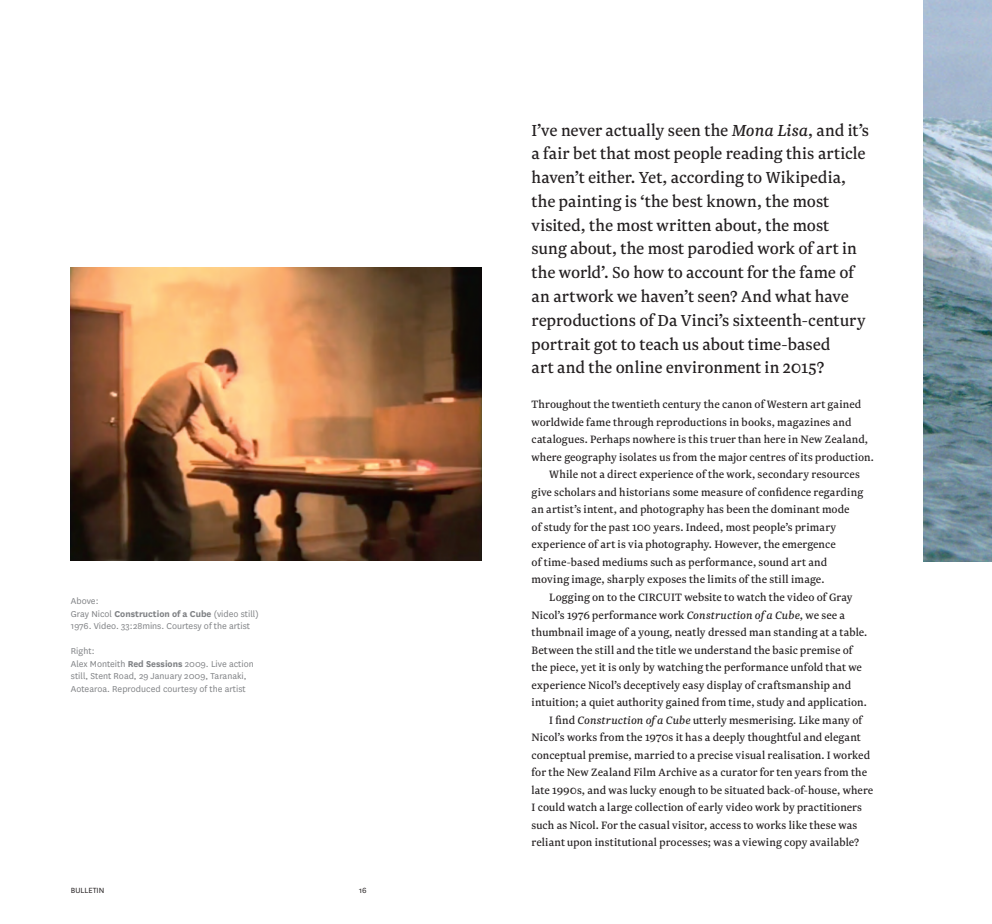
<style>
.page{position:relative;width:992px;height:924px;background:#fff}
.page>*{position:absolute;margin:0;border:0;box-sizing:border-box;transform-origin:0 0}
.Justify_text{font:18.75px/23.8px "Newzald";color:#231f20}
.Justify_text-2{font:12.5px/17.5px "Newzald";letter-spacing:.005em;color:#231f20}
.ImageCredits1{font:10px/12.5px "National";color:#808285}
.t1{font:8.75px "National";color:#231f20}
.s1{font-weight:700}
.s2{font-style:italic}
</style>
<div class="page">
<img style="left:923px;top:0;width:68px;height:561px">
<img style="left:71px;top:268px;width:410px;height:292px">
<p class="ImageCredits1" style="left:71px;top:594px;width:29px">Above:</p>
<p class="ImageCredits1" style="left:71px;top:607px;width:189px">Gray Nicol <span class="s1">Construction of a Cube</span> (video still)<br>1976. Video. 33:28mins. Courtesy of the artist</p>
<p class="ImageCredits1" style="left:71px;top:644px;width:25px">Right:</p>
<p class="ImageCredits1" style="left:71px;top:657px;width:184px">Alex Monteith <span class="s1">Red Sessions</span> 2009. Live action still, Stent Road, 29 January 2009, Taranaki,<br>Aotearoa. Reproduced courtesy of the artist</p>
<p class="t1" style="left:71px;top:884px;width:35px">BULLETIN</p>
<p class="t1" style="left:359px;top:884px;width:9px">16</p>
<p class="Justify_text" style="left:531px;top:118px;width:339px">I’ve never actually seen the <span class="s2">Mona Lisa</span>, and it’s a fair bet that most people reading this article haven’t either. Yet, according to Wikipedia, the painting is ‘the best known, the most visited, the most written about, the most<br>sung about, the most parodied work of art in the world’. So how to account for the fame of an artwork we haven’t seen? And what have reproductions of Da Vinci’s sixteenth-century portrait got to teach us about time-based<br>art and the online environment in 2015?</p>
<p class="Justify_text-2" style="left:531px;top:395px;width:344px">Throughout the twentieth century the canon of Western art gained worldwide fame through reproductions in books, magazines and catalogues. Perhaps nowhere is this truer than here in New Zealand, where geography isolates us from the major centres of its production.</p>
<p class="Justify_text-2" style="left:531px;top:465px;width:333px;text-indent:18px">While not a direct experience of the work, secondary resources give scholars and historians some measure of confidence regarding an artist’s intent, and photography has been the dominant mode<br>of study for the past 100 years. Indeed, most people’s primary experience of art is via photography. However, the emergence<br>of time-based mediums such as performance, sound art and moving image, sharply exposes the limits of the still image.</p>
<p class="Justify_text-2" style="left:531px;top:588px;width:337px;text-indent:18px">Logging on to the CIRCUIT website to watch the video of Gray Nicol’s 1976 performance work <span class="s2">Construction of a Cube</span>, we see a thumbnail image of a young, neatly dressed man standing at a table.<br>Between the still and the title we understand the basic premise of the piece, yet it is only by watching the performance unfold that we experience Nicol’s deceptively easy display of craftsmanship and intuition; a quiet authority gained from time, study and application.</p>
<p class="Justify_text-2" style="left:531px;top:710px;width:343px;text-indent:18px">I find <span class="s2">Construction of a Cube</span> utterly mesmerising. Like many of Nicol’s works from the 1970s it has a deeply thoughtful and elegant conceptual premise, married to a precise visual realisation. I worked for the New Zealand Film Archive as a curator for ten years from the late 1990s, and was lucky enough to be situated back-of-house, where I could watch a large collection of early video work by practitioners such as Nicol. For the casual visitor, access to works like these was reliant upon institutional processes; was a viewing copy available?</p>
</div>
